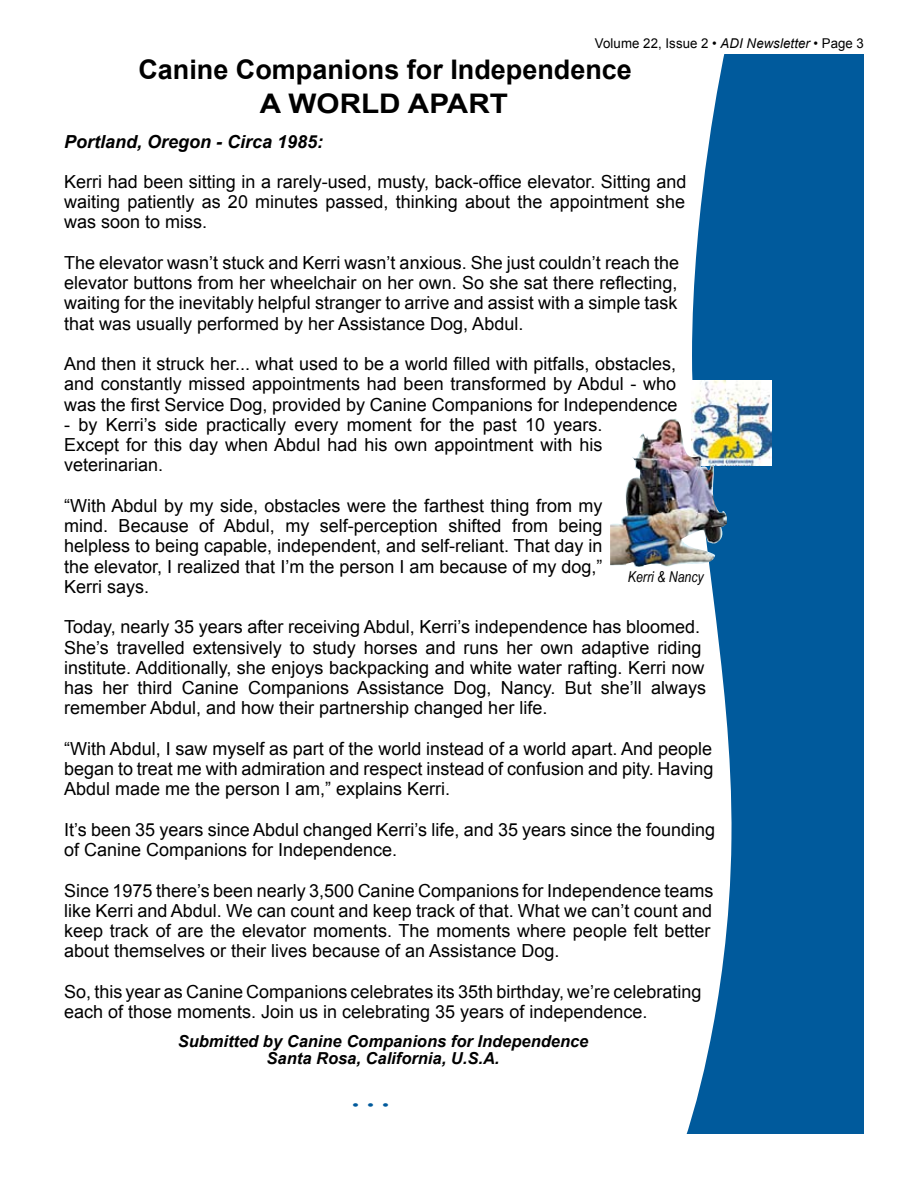
<style>
.page{position:relative;width:918px;height:1188px;background:#fff}
.page>*{position:absolute;margin:0;border:0;box-sizing:border-box;transform-origin:0 0}
.t1{font:45px "Times New Roman";color:#005a9c}
.t2{font:700 27px "Arial";color:#000}
.t3{font:700 27px "Arial";color:#000;scale:1.1 1}
.t4{font:18px/20.2px "Arial";color:#000;text-align:justify}
.t5{font:italic 700 18px "Arial";color:#000}
.t6{font:italic 700 16.5px/16.5px "Arial";color:#000;text-align:center}
.t7{font:italic 15px "Arial Narrow";color:#000}
.t8{font:13.5px "Arial";letter-spacing:.005em;color:#000}
.s1{font-style:italic}
</style>
<div class="page">
<svg style="left:687px;top:54px;width:177px;height:1080px;background:#2270a9"></svg>
<img style="left:692px;top:381px;width:79px;height:85px">
<img style="left:610px;top:419px;width:117px;height:148px">
<p class="t8" style="left:595px;top:35px;width:271px">Volume 22, Issue 2 • <span class="s1">ADI Newsletter</span> • Page 3</p>
<h2 class="t2" style="left:138px;top:52px;width:495px">Canine Companions for Independence</h2>
<h2 class="t3" style="left:260px;top:85px;width:227px">A WORLD APART</h2>
<p class="t5" style="left:64px;top:130px;width:261px">Portland, Oregon - Circa 1985:</p>
<p class="t4" style="left:64px;top:172px;width:624px">Kerri had been sitting in a rarely-used, musty, back-office elevator. Sitting and waiting patiently as 20 minutes passed, thinking about the appointment she was soon to miss.</p>
<p class="t4" style="left:64px;top:253px;width:617px">The elevator wasn’t stuck and Kerri wasn’t anxious. She just couldn’t reach the elevator buttons from her wheelchair on her own. So she sat there reflecting, waiting for the inevitably helpful stranger to arrive and assist with a simple task that was usually performed by her Assistance Dog, Abdul.</p>
<p class="t4" style="left:64px;top:354px;width:615px">And then it struck her... what used to be a world filled with pitfalls, obstacles, and constantly missed appointments had been transformed by Abdul - who was the first Service Dog, provided by Canine Companions for Independence</p>
<p class="t4" style="left:64px;top:415px;width:540px">- by Kerri’s side practically every moment for the past 10 years.<br>Except for this day when Abdul had his own appointment with his veterinarian.</p>
<p class="t4" style="left:64px;top:496px;width:540px">“With Abdul by my side, obstacles were the farthest thing from my mind. Because of Abdul, my self-perception shifted from being helpless to being capable, independent, and self-reliant. That day in the elevator, I realized that I’m the person I am because of my dog,” Kerri says.</p>
<p class="t4" style="left:64px;top:617px;width:643px;text-align:left">Today, nearly 35 years after receiving Abdul, Kerri’s independence has bloomed.<br>She’s travelled extensively to study horses and runs her own adaptive riding institute. Additionally, she enjoys backpacking and white water rafting. Kerri now has her third Canine Companions Assistance Dog, Nancy. But she’ll always remember Abdul, and how their partnership changed her life.</p>
<p class="t4" style="left:64px;top:739px;width:651px">“With Abdul, I saw myself as part of the world instead of a world apart. And people began to treat me with admiration and respect instead of confusion and pity. Having Abdul made me the person I am,” explains Kerri.</p>
<p class="t4" style="left:64px;top:820px;width:652px">It’s been 35 years since Abdul changed Kerri’s life, and 35 years since the founding of Canine Companions for Independence.</p>
<p class="t4" style="left:64px;top:880px;width:651px;text-align:left">Since 1975 there’s been nearly 3,500 Canine Companions for Independence teams like Kerri and Abdul. We can count and keep track of that. What we can’t count and keep track of are the elevator moments. The moments where people felt better about themselves or their lives because of an Assistance Dog.</p>
<p class="t4" style="left:64px;top:982px;width:639px">So, this year as Canine Companions celebrates its 35th birthday, we’re celebrating each of those moments. Join us in celebrating 35 years of independence.</p>
<p class="t7" style="left:628px;top:566px;width:77px">Kerri &amp; Nancy</p>
<p class="t6" style="left:178px;top:1034px;width:412px">Submitted by Canine Companions for Independence<br>Santa Rosa, California, U.S.A.</p>
<h1 class="t1" style="left:348px;top:1061px;width:46px">…</h1>
</div>
